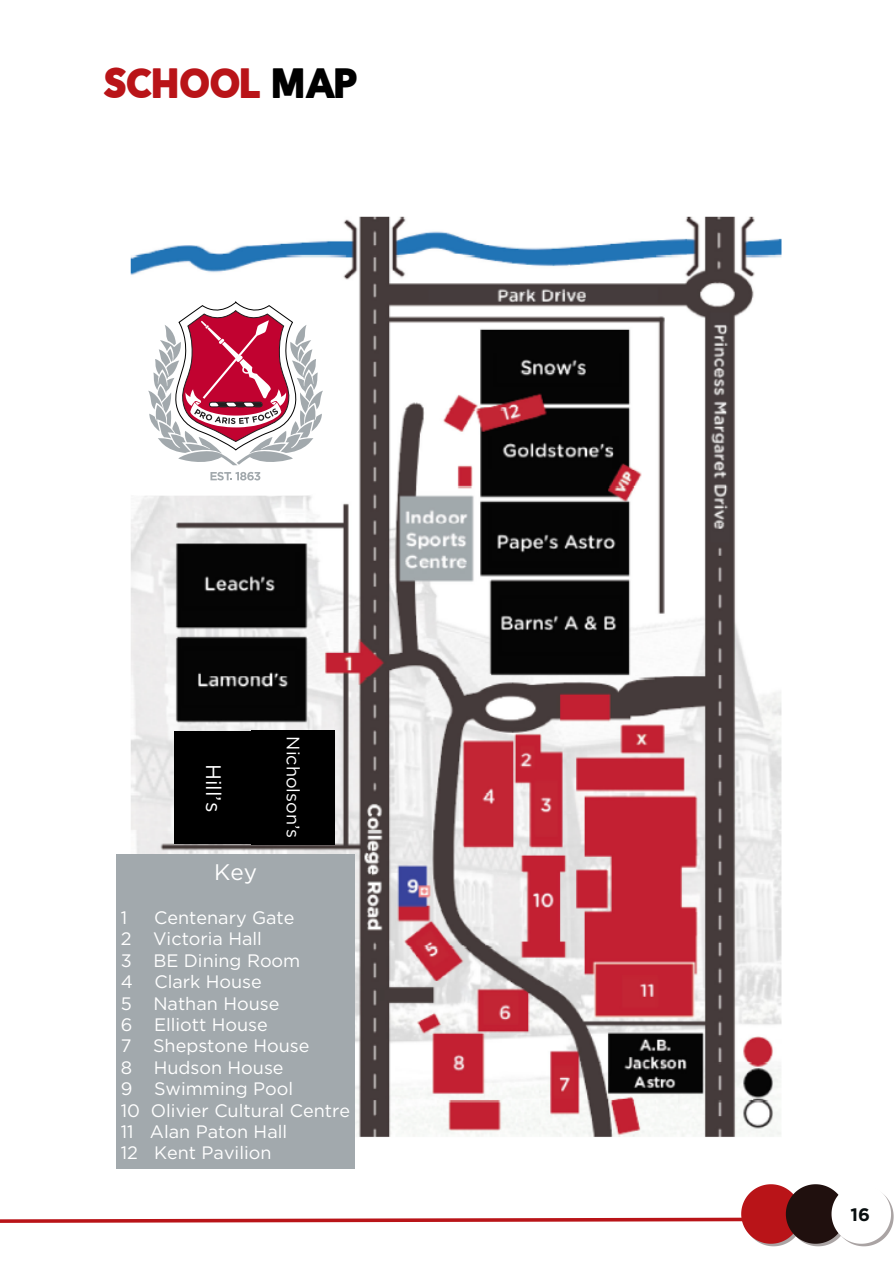
<style>
.page{position:relative;width:894px;height:1264px;background:#fff}
.page>*{position:absolute;margin:0;border:0;box-sizing:border-box;transform-origin:0 0}
.t1{font:40.5px "Sovereign";color:#b91418}
.t2{font:22.5px "Gotham";color:#fff}
.t3{font:21px "Gotham";color:#fff}
.t4{font:18px/21.3px "Gotham";color:#fff}
.t5{font:700 18px "Gotham";color:#090f10}
.s1{color:#000}
</style>
<div class="page">
<img style="left:116px;top:216px;width:666px;height:953px">
<svg style="left:116px;top:284px;width:227px;height:211px"></svg>
<svg style="left:210px;top:472px;width:50px;height:8px"></svg>
<svg style="left:148px;top:301px;width:175px;height:165px"></svg>
<div style="left:116px;top:854px;width:239px;height:314px;background:#a2a9ad"></div>
<div style="left:174px;top:731px;width:77px;height:113px;background:#000"></div>
<div style="left:251px;top:730px;width:83px;height:114px;background:#000"></div>
<svg style="left:0;top:1184px;width:893px;height:62px"></svg>
<h1 class="t1" style="left:105px;top:68px;width:255px">SCHOOL <span class="s1">MAP</span></h1>
<p class="t3" style="left:225px;top:763px;width:50px;rotate:90deg">Hill’s</p>
<p class="t2" style="left:214px;top:859px;width:44px">Key</p>
<p class="t4" style="left:304px;top:736px;width:103px;rotate:90deg">Nicholson’s</p>
<p class="t4" style="left:121px;top:906px;width:231px;text-indent:33px">Centenary Gate<br>2 Victoria Hall<br>3 BE Dining Room<br>4 Clark House<br>5 Nathan House<br>6 Elliott House<br>7 Shepstone House<br>8 Hudson House<br>9 Swimming Pool<br>10 Olivier Cultural Centre<br>11 Alan Paton Hall<br>12 Kent Pavilion</p>
<p class="t4" style="left:121px;top:906px;width:8px">1</p>
<p class="t5" style="left:850px;top:1203px;width:21px">16</p>
</div>
